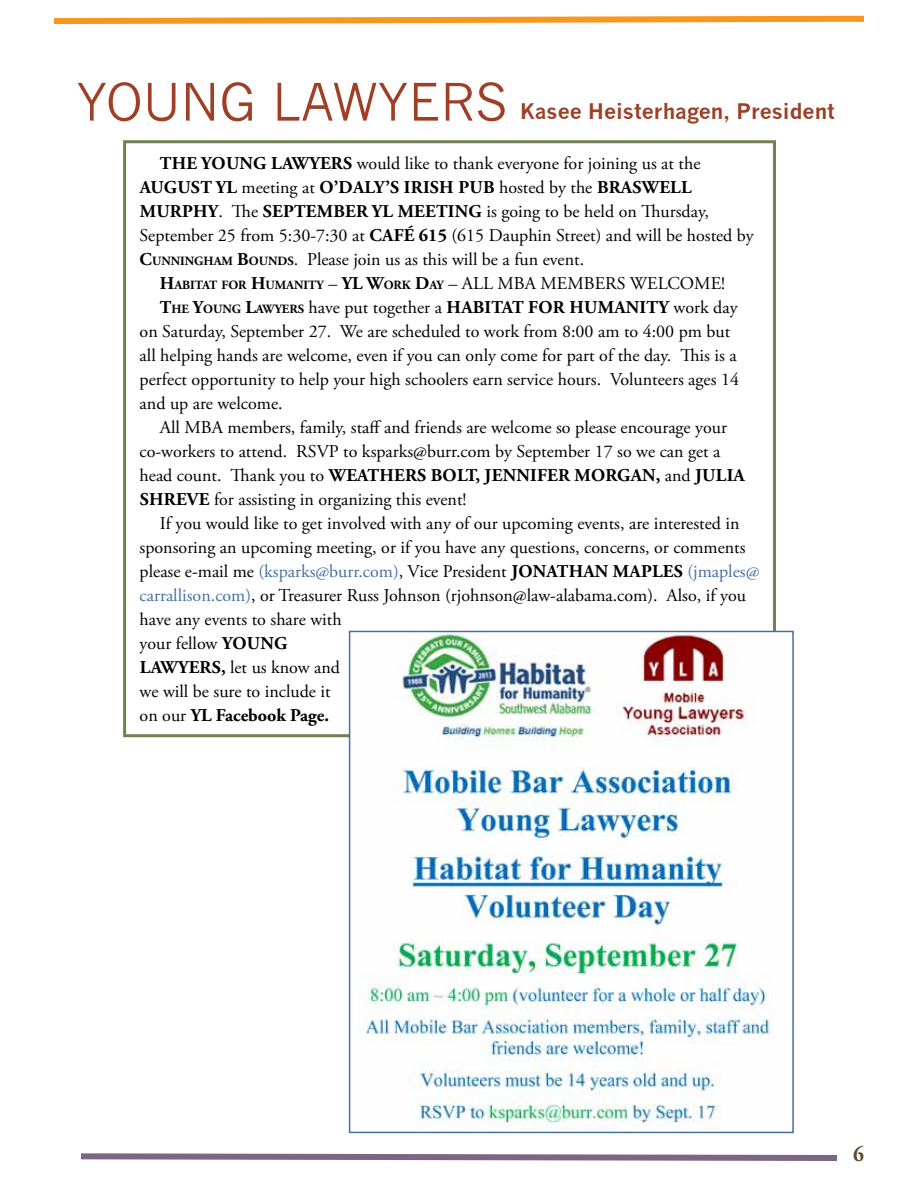
<style>
.page{position:relative;width:918px;height:1188px;background:#fff}
.page>*{position:absolute;margin:0;border:0;box-sizing:border-box;transform-origin:0 0}
.t1{font:51px "News Gothic";color:#9e3f26}
.t2{font:700 22.05px "Adobe Garamond Pro";color:#5f4b2e;scale:.95 1}
.t3{font:700 21px "News Gothic";color:#9e3f26}
.t4{font:18px "Adobe Garamond Pro";color:#000}
.t5{font:700 18px "Adobe Garamond Pro";letter-spacing:.015em;color:#000}
.s1{font-weight:700}
.s2{font-weight:400}
.s3{font-weight:700;font-size:12.6px}
.s4{color:#476fa2}
</style>
<div class="page">
<svg style="left:81px;top:1153px;width:756px;height:8px;background:#9c8ca2"></svg>
<svg style="left:54px;top:15px;width:810px;height:10px"></svg>
<div style="left:123px;top:140px;width:653px;height:597px;border:3px solid #738052"></div>
<img style="left:358px;top:634px;width:418px;height:496px">
<div style="left:349px;top:631px;width:445px;height:502px;border:2px solid #476fa2"></div>
<h1 class="t1" style="left:76px;top:73px;width:433px">YOUNG LAWYERS</h1>
<p class="t3" style="left:520px;top:98px;width:316px">Kasee Heisterhagen, President</p>
<p class="t4" style="left:160px;top:153px;width:542px"><span class="s1">THE YOUNG LAWYERS</span> would like to thank everyone for joining us at the</p>
<p class="t5" style="left:140px;top:177px;width:543px">AUGUST YL <span class="s2">meeting at</span> O’DALY’S IRISH PUB <span class="s2">hosted by the</span> BRASWELL</p>
<p class="t4" style="left:140px;top:201px;width:571px"><span class="s1">MURPHY</span>. The <span class="s1">SEPTEMBER YL MEETING</span> is going to be held on Thursday,</p>
<p class="t4" style="left:140px;top:225px;width:616px">September 25 from 5:30-7:30 at <span class="s1">CAFÉ 615</span> (615 Dauphin Street) and will be hosted by</p>
<p class="t4" style="left:140px;top:249px;width:446px"><span class="s1">C</span><span class="s3">UNNINGHAM</span> <span class="s1">B</span><span class="s3">OUNDS</span>. Please join us as this will be a fun event.</p>
<p class="t4" style="left:160px;top:273px;width:567px"><span class="s1">H</span><span class="s3">ABITAT FOR</span> <span class="s1">H</span><span class="s3">UMANITY</span> – <span class="s1">YL W</span><span class="s3">ORK</span> <span class="s1">D</span><span class="s3">AY</span> – ALL MBA MEMBERS WELCOME!</p>
<p class="t4" style="left:160px;top:297px;width:579px"><span class="s1">T</span><span class="s3">HE</span> <span class="s1">Y</span><span class="s3">OUNG</span> <span class="s1">L</span><span class="s3">AWYERS</span> have put together a <span class="s1">HABITAT FOR HUMANITY</span> work day</p>
<p class="t4" style="left:140px;top:321px;width:592px">on Saturday, September 27. We are scheduled to work from 8:00 am to 4:00 pm but</p>
<p class="t4" style="left:140px;top:345px;width:599px">all helping hands are welcome, even if you can only come for part of the day. This is a</p>
<p class="t4" style="left:140px;top:369px;width:601px">perfect opportunity to help your high schoolers earn service hours. Volunteers ages 14</p>
<p class="t4" style="left:140px;top:393px;width:145px">and up are welcome.</p>
<p class="t4" style="left:160px;top:417px;width:569px">All MBA members, family, staff and friends are welcome so please encourage your</p>
<p class="t4" style="left:140px;top:441px;width:583px">co-workers to attend. RSVP to ksparks@burr.com by September 17 so we can get a</p>
<p class="t5" style="left:140px;top:465px;width:607px"><span class="s2">head count. Thank you to</span> WEATHERS BOLT, JENNIFER MORGAN, <span class="s2">and</span> JULIA</p>
<p class="t4" style="left:140px;top:489px;width:328px"><span class="s1">SHREVE</span> for assisting in organizing this event!</p>
<p class="t4" style="left:160px;top:513px;width:581px">If you would like to get involved with any of our upcoming events, are interested in</p>
<p class="t4" style="left:140px;top:537px;width:608px">sponsoring an upcoming meeting, or if you have any questions, concerns, or comments</p>
<p class="t4" style="left:140px;top:561px;width:621px">please e-mail me <span class="s4">(ksparks@burr.com)</span>, Vice President <span class="s1">JONATHAN MAPLES</span> <span class="s4">(jmaples@</span></p>
<p class="t4" style="left:140px;top:585px;width:608px"><span class="s4">carrallison.com)</span>, or Treasurer Russ Johnson (rjohnson@law-alabama.com). Also, if you</p>
<p class="t4" style="left:140px;top:609px;width:204px">have any events to share with</p>
<p class="t4" style="left:140px;top:633px;width:149px">your fellow <span class="s1">YOUNG</span></p>
<p class="t4" style="left:140px;top:657px;width:202px"><span class="s1">LAWYERS ,</span> let us know and</p>
<p class="t4" style="left:140px;top:681px;width:193px">we will be sure to include it</p>
<p class="t5" style="left:140px;top:705px;width:191px"><span class="s2">on our</span> YL FACEBOOK PAGE.</p>
<p class="t2" style="left:853px;top:1141px;width:13px">6</p>
</div>
